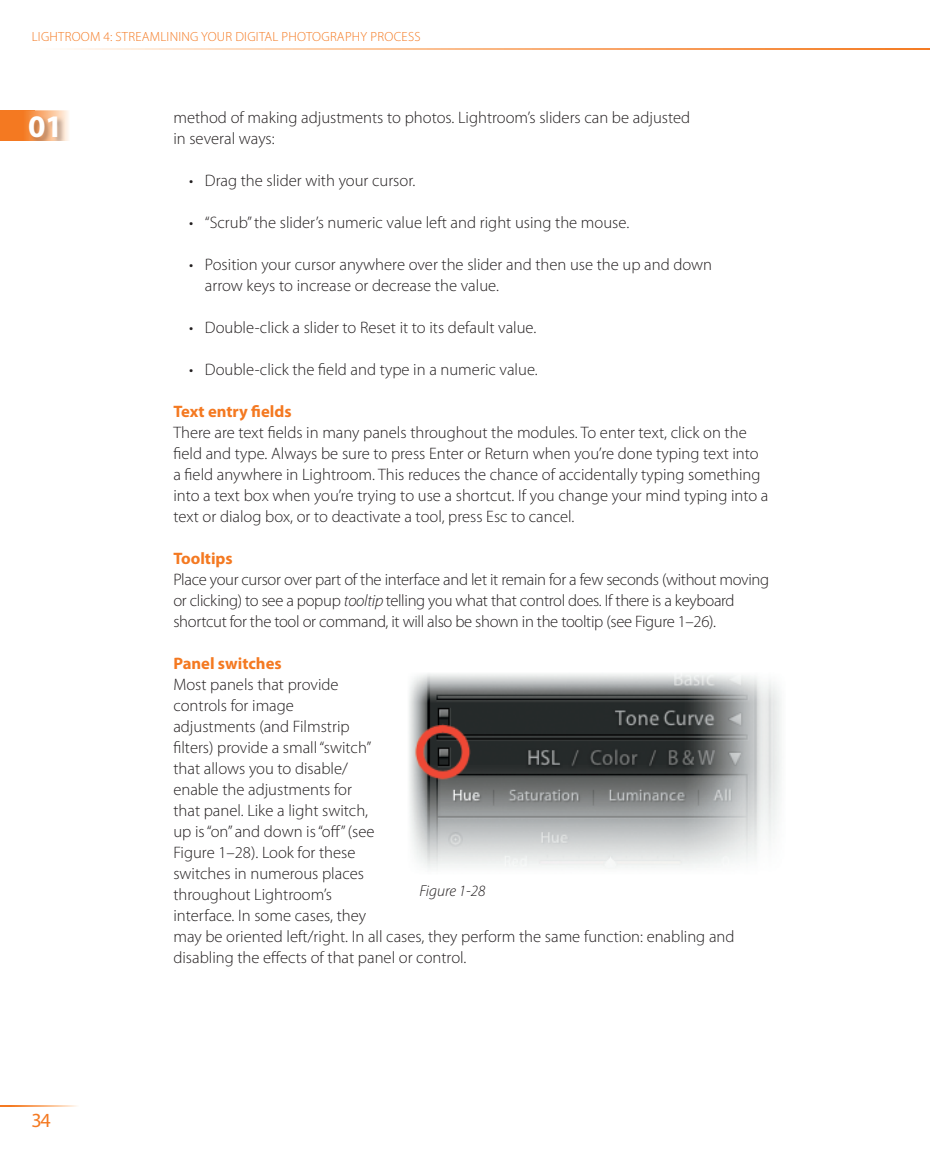
<style>
.page{position:relative;width:930px;height:1158px;background:#fff}
.page>*{position:absolute;margin:0;border:0;box-sizing:border-box;transform-origin:0 0}
.t1{font:700 31.5px "Myriad Pro";color:#fff}
.t2{font:20.12px "Myriad Pro";color:#f47921}
.t3{font:300 16.62px/21px "Myriad Pro";color:#231f20}
.t4{font:300 16.62px/21px "Myriad Pro";letter-spacing:-.02em;color:#231f20}
.t5{font:700 16.62px "Myriad Pro";color:#f47921}
.t6{font:italic 300 15.75px "Myriad Pro";color:#231f20}
.t7{font:300 13.3px "Myriad Pro";letter-spacing:.02em;color:#f47921}
.s1{font-style:italic}
</style>
<div class="page">
<hr style="left:0;top:1105px;width:38px;height:1px;background:#f47921">
<svg style="left:15px;top:1105px;width:62px;height:1px"></svg>
<div style="left:0;top:110px;width:35px;height:32px;background:#f47921"></div>
<svg style="left:23px;top:110px;width:46px;height:32px"></svg>
<img style="left:29px;top:116px;width:36px;height:26px">
<svg style="left:67px;top:49px;width:862px;height:1px"></svg>
<img style="left:409px;top:673px;width:372px;height:196px">
<p class="t7" style="left:32px;top:31px;width:390px">LIGHTROOM 4: STREAMLINING YOUR DIGITAL PHOTOGRAPHY PROCESS</p>
<h1 class="t1" style="left:28px;top:114px;width:36px">01</h1>
<p class="t2" style="left:32px;top:1112px;width:21px">34</p>
<p class="t3" style="left:173px;top:108px;width:518px">method of making adjustments to photos. Lightroom’s sliders can be adjusted in several ways:</p>
<p class="t3" style="left:189px;top:171px;width:228px">• Drag the slider with your cursor.</p>
<p class="t3" style="left:189px;top:213px;width:441px">• “Scrub” the slider’s numeric value left and right using the mouse.</p>
<p class="t3" style="left:205px;top:255px;width:508px;text-indent:-16px">• Position your cursor anywhere over the slider and then use the up and down arrow keys to increase or decrease the value.</p>
<p class="t3" style="left:189px;top:318px;width:348px">• Double-click a slider to Reset it to its default value.</p>
<p class="t3" style="left:189px;top:360px;width:350px">• Double-click the field and type in a numeric value.</p>
<p class="t5" style="left:173px;top:405px;width:120px">Text entry fields</p>
<p class="t3" style="left:173px;top:423px;width:596px">There are text fields in many panels throughout the modules. To enter text, click on the field and type. Always be sure to press Enter or Return when you’re done typing text into a field anywhere in Lightroom. This reduces the chance of accidentally typing something into a text box when you’re trying to use a shortcut. If you change your mind typing into a text or dialog box, or to deactivate a tool, press Esc to cancel.</p>
<p class="t5" style="left:173px;top:552px;width:61px">Tooltips</p>
<p class="t4" style="left:173px;top:570px;width:597px">Place your cursor over part of the interface and let it remain for a few seconds (without moving or clicking) to see a popup <span class="s1">tooltip</span> telling you what that control does. If there is a keyboard shortcut for the tool or command, it will also be shown in the tooltip (see Figure 1–26).</p>
<p class="t5" style="left:173px;top:657px;width:110px">Panel switches</p>
<p class="t3" style="left:173px;top:675px;width:562px">Most panels that provide<br>controls for image<br>adjustments (and Filmstrip<br>filters) provide a small “switch”<br>that allows you to disable/<br>enable the adjustments for<br>that panel. Like a light switch,<br>up is “on” and down is “off” (see<br>Figure 1–28). Look for these<br>switches in numerous places<br>throughout Lightroom’s<br>interface. In some cases, they<br>may be oriented left/right. In all cases, they perform the same function: enabling and disabling the effects of that panel or control.</p>
<p class="t6" style="left:419px;top:884px;width:68px">Figure 1-28</p>
</div>
